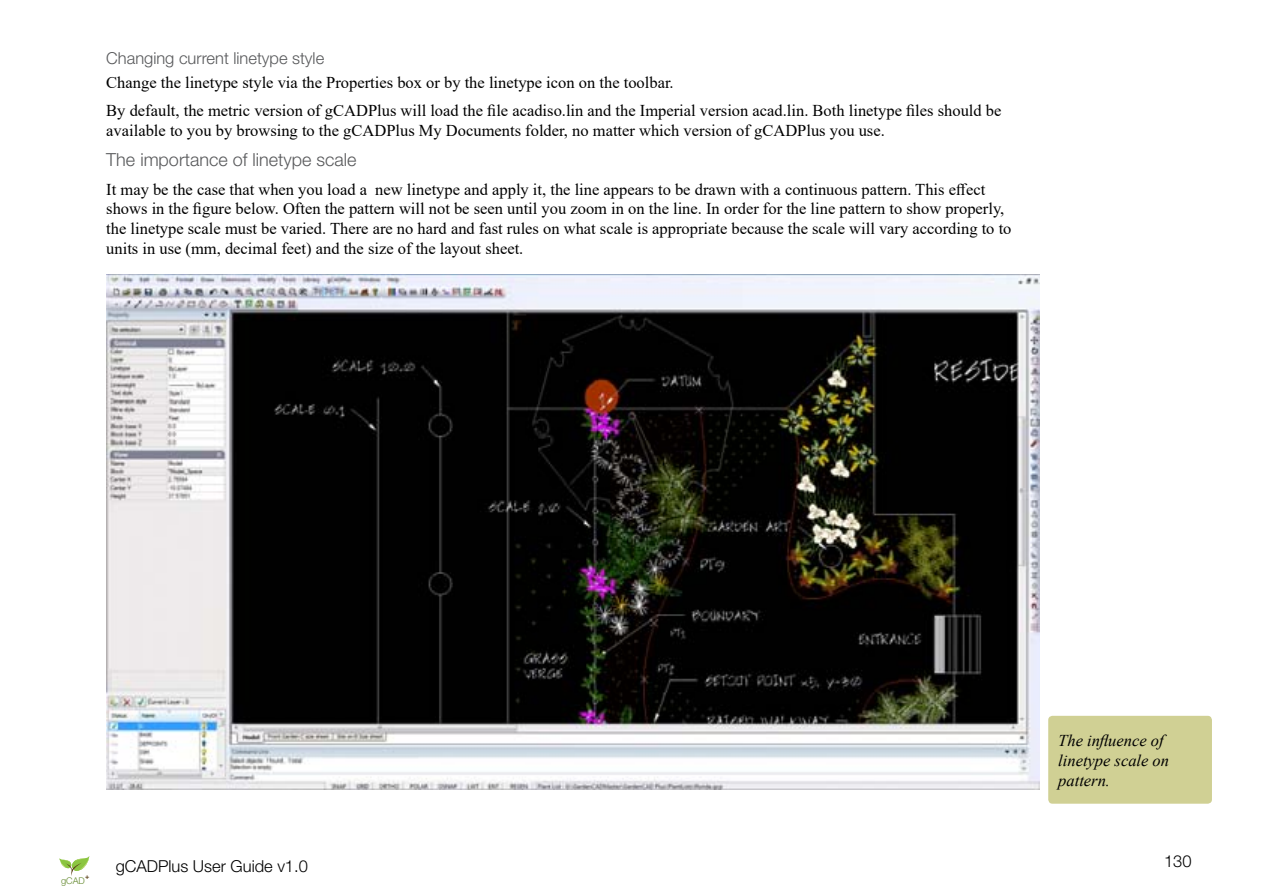
<style>
.page{position:relative;width:1263px;height:893px;background:#fff}
.page>*{position:absolute;margin:0;border:0;box-sizing:border-box;transform-origin:0 0}
.t1{font:300 18px "Helvetica Neue";color:#58595b}
.t2{font:16.5px/19.8px "Times New Roman";color:#000}
.t3{font:italic 16.5px/19.8px "Times New Roman";color:#000}
.t4{font:300 16.5px "Helvetica Neue";color:#58595b}
.t5{font:300 16.5px "Helvetica Neue";color:#000}
.t6{font:300 9.3px "Helvetica Neue";color:#63892e}
.t7{font:700 7.05px "Helvetica Neue";color:#5a4017}
</style>
<div class="page">
<svg style="left:59px;top:856px;width:30px;height:20px"></svg>
<img style="left:106px;top:274px;width:933px;height:515px">
<div style="left:1048px;top:716px;width:164px;height:88px;background:#d0d094;border-radius:4px"></div>
<p class="t4" style="left:106px;top:48px;width:219px">Changing current linetype style</p>
<p class="t2" style="left:106px;top:68px;width:897px;line-height:28.3px">Change the linetype style via the Properties box or by the linetype icon on the toolbar.<br>By default, the metric version of gCADPlus will load the file acadiso.lin and the Imperial version acad.lin. Both linetype files should be</p>
<p class="t2" style="left:106px;top:120px;width:780px">available to you by browsing to the gCADPlus My Documents folder, no matter which version of gCADPlus you use.</p>
<p class="t1" style="left:106px;top:149px;width:252px">The importance of linetype scale</p>
<p class="t2" style="left:106px;top:179px;width:907px">It may be the case that when you load a new linetype and apply it, the line appears to be drawn with a continuous pattern. This effect shows in the figure below. Often the pattern will not be seen until you zoom in on the line. In order for the line pattern to show properly, the linetype scale must be varied. There are no hard and fast rules on what scale is appropriate because the scale will vary according to to units in use (mm, decimal feet) and the size of the layout sheet.</p>
<p class="t7" style="left:85px;top:872px;width:6px">+</p>
<p class="t6" style="left:61px;top:875px;width:25px">gCAD</p>
<p class="t3" style="left:1058px;top:730px;width:112px">The influence of linetype scale on pattern.</p>
<p class="t5" style="left:116px;top:856px;width:194px">gCADPlus User Guide v1.0</p>
<p class="t5" style="left:1164px;top:851px;width:29px">130</p>
</div>
